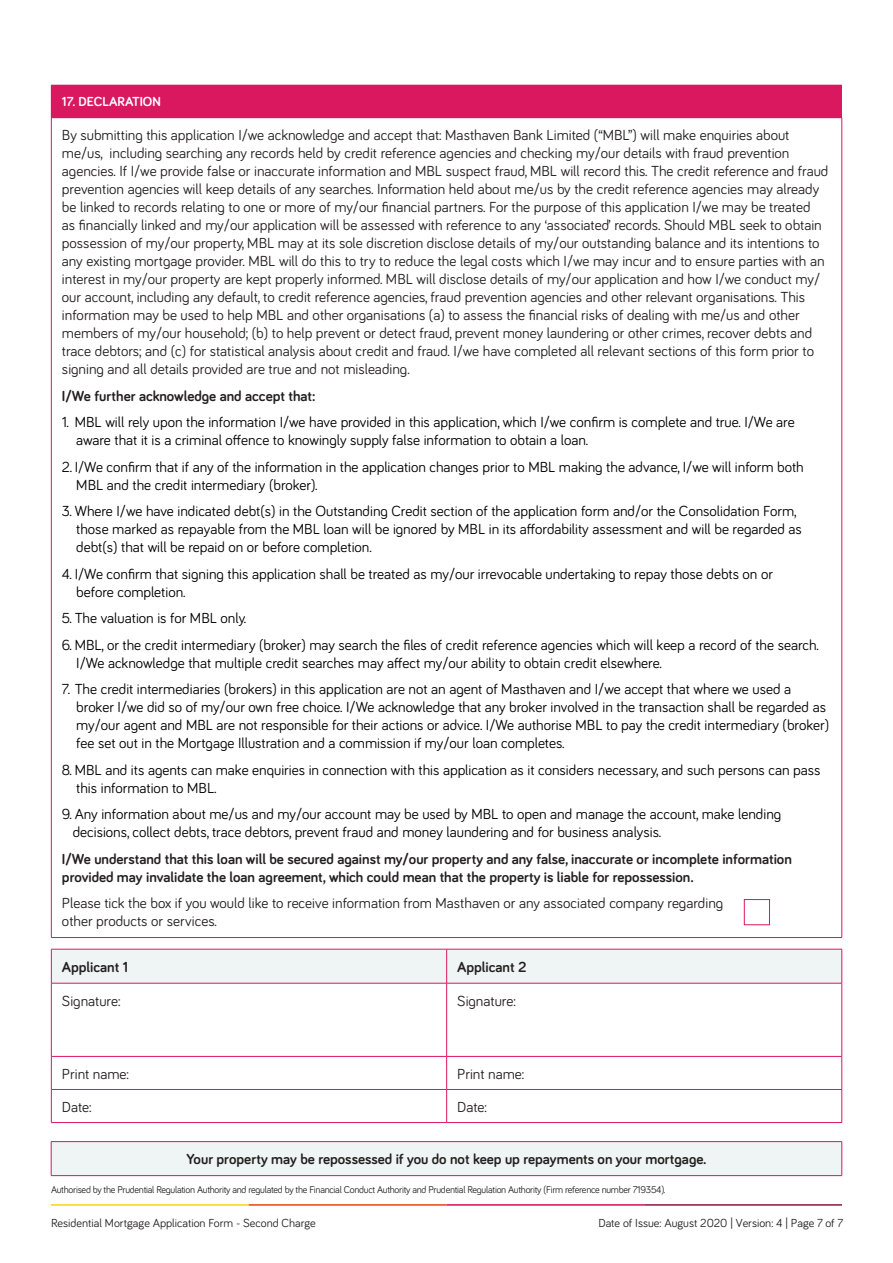
<style>
.page{position:relative;width:893px;height:1263px;background:#fff}
.page>*{position:absolute;margin:0;border:0;box-sizing:border-box;transform-origin:0 0}
.Form_Text_8pt{font:15px/18px "Bariol";color:#231f20}
.t1{font:15px/18px "Bariol";color:#000}
.Form_Text_8pt-2{font:700 15px/18px "Bariol";color:#231f20}
.Form_Text_8pt-3{font:700 13.5px "Bariol";color:#fff}
.t2{font:12px "Bariol";color:#231f20}
.Form_Text_8pt-4{font:10.2px "Bariol";letter-spacing:-.025em;color:#231f20}
</style>
<div class="page">
<hr style="left:51px;top:1204px;width:198px;height:2px;background:#fecd20">
<hr style="left:249px;top:1204px;width:197px;height:2px;background:#e74011">
<hr style="left:446px;top:1204px;width:198px;height:2px;background:#d60b57">
<hr style="left:644px;top:1204px;width:198px;height:2px;background:#871443">
<div style="left:52px;top:950px;width:789px;height:33px;background:#eff5f4"></div>
<hr style="left:51px;top:949px;width:1px;height:34px;background:#d91860">
<hr style="left:446px;top:949px;width:1px;height:34px;background:#d91860">
<hr style="left:841px;top:949px;width:1px;height:34px;background:#d91860">
<hr style="left:51px;top:983px;width:1px;height:73px;background:#d91860">
<hr style="left:446px;top:983px;width:1px;height:73px;background:#d91860">
<hr style="left:841px;top:983px;width:1px;height:73px;background:#d91860">
<hr style="left:51px;top:1056px;width:1px;height:33px;background:#d91860">
<hr style="left:446px;top:1056px;width:1px;height:33px;background:#d91860">
<hr style="left:841px;top:1056px;width:1px;height:33px;background:#d91860">
<hr style="left:51px;top:1089px;width:1px;height:33px;background:#d91860">
<hr style="left:446px;top:1089px;width:1px;height:33px;background:#d91860">
<hr style="left:841px;top:1089px;width:1px;height:33px;background:#d91860">
<hr style="left:51px;top:983px;width:396px;height:1px;background:#d91860">
<hr style="left:447px;top:983px;width:395px;height:1px;background:#d91860">
<hr style="left:51px;top:1056px;width:396px;height:1px;background:#d91860">
<hr style="left:51px;top:1089px;width:396px;height:1px;background:#d91860">
<hr style="left:51px;top:1122px;width:396px;height:1px;background:#d91860">
<hr style="left:447px;top:1056px;width:395px;height:1px;background:#d91860">
<hr style="left:447px;top:1089px;width:395px;height:1px;background:#d91860">
<hr style="left:447px;top:1122px;width:395px;height:1px;background:#d91860">
<hr style="left:51px;top:949px;width:396px;height:1px;background:#d91860">
<hr style="left:447px;top:949px;width:395px;height:1px;background:#d91860">
<div style="left:51px;top:1141px;width:791px;height:34px;background:#eff5f4"></div>
<hr style="left:51px;top:1141px;width:791px;height:1px;background:#d91860">
<hr style="left:51px;top:1142px;width:1px;height:33px;background:#d91860">
<hr style="left:841px;top:1142px;width:1px;height:33px;background:#d91860">
<hr style="left:51px;top:1175px;width:791px;height:1px;background:#d91860">
<div style="left:51px;top:85px;width:791px;height:33px;background:#d91860"></div>
<hr style="left:841px;top:118px;width:1px;height:819px;background:#d91860">
<hr style="left:51px;top:118px;width:1px;height:819px;background:#d91860">
<hr style="left:51px;top:937px;width:791px;height:1px;background:#d91860">
<div style="left:744px;top:899px;width:26px;height:26px;border:1px solid #d91860"></div>
<p class="Form_Text_8pt-3" style="left:62px;top:93px;width:100px">17. DECLARATION</p>
<p class="Form_Text_8pt" style="left:62px;top:125px;width:768px">By submitting this application I/we acknowledge and accept that: Masthaven Bank Limited (“MBL”) will make enquiries about me/us, including searching any records held by credit reference agencies and checking my/our details with fraud prevention agencies. If I/we provide false or inaccurate information and MBL suspect fraud, MBL will record this. The credit reference and fraud prevention agencies will keep details of any searches. Information held about me/us by the credit reference agencies may already be linked to records relating to one or more of my/our financial partners. For the purpose of this application I/we may be treated<br>as financially linked and my/our application will be assessed with reference to any ‘associated’ records. Should MBL seek to obtain possession of my/our property, MBL may at its sole discretion disclose details of my/our outstanding balance and its intentions to any existing mortgage provider. MBL will do this to try to reduce the legal costs which I/we may incur and to ensure parties with an interest in my/our property are kept properly informed. MBL will disclose details of my/our application and how I/we conduct my/ our account, including any default, to credit reference agencies, fraud prevention agencies and other relevant organisations. This information may be used to help MBL and other organisations (a) to assess the financial risks of dealing with me/us and other members of my/our household; (b) to help prevent or detect fraud, prevent money laundering or other crimes, recover debts and trace debtors; and (c) for statistical analysis about credit and fraud. I/we have completed all relevant sections of this form prior to signing and all details provided are true and not misleading.</p>
<p class="Form_Text_8pt-2" style="left:62px;top:386px;width:255px">I/We further acknowledge and accept that:</p>
<p class="t1" style="left:76px;top:412px;width:720px;text-indent:-14px">1. MBL will rely upon the information I/we have provided in this application, which I/we confirm is complete and true. I/We are aware that it is a criminal offence to knowingly supply false information to obtain a loan.</p>
<p class="t1" style="left:76px;top:457px;width:729px;text-indent:-14px">2. I/We confirm that if any of the information in the application changes prior to MBL making the advance, I/we will inform both<br>MBL and the credit intermediary (broker).</p>
<p class="t1" style="left:76px;top:501px;width:727px;text-indent:-14px">3. Where I/we have indicated debt(s) in the Outstanding Credit section of the application form and/or the Consolidation Form, those marked as repayable from the MBL loan will be ignored by MBL in its affordability assessment and will be regarded as debt(s) that will be repaid on or before completion.</p>
<p class="t1" style="left:76px;top:564px;width:698px;text-indent:-14px">4. I/We confirm that signing this application shall be treated as my/our irrevocable undertaking to repay those debts on or before completion.</p>
<p class="t1" style="left:62px;top:608px;width:186px">5. The valuation is for MBL only.</p>
<p class="t1" style="left:76px;top:635px;width:744px;text-indent:-14px">6. MBL, or the credit intermediary (broker) may search the files of credit reference agencies which will keep a record of the search.<br>I/We acknowledge that multiple credit searches may affect my/our ability to obtain credit elsewhere.</p>
<p class="t1" style="left:76px;top:679px;width:754px;text-indent:-14px">7. The credit intermediaries (brokers) in this application are not an agent of Masthaven and I/we accept that where we used a broker I/we did so of my/our own free choice. I/We acknowledge that any broker involved in the transaction shall be regarded as my/our agent and MBL are not responsible for their actions or advice. I/We authorise MBL to pay the credit intermediary (broker) fee set out in the Mortgage Illustration and a commission if my/our loan completes.</p>
<p class="t1" style="left:76px;top:760px;width:746px;text-indent:-14px">8. MBL and its agents can make enquiries in connection with this application as it considers necessary, and such persons can pass this information to MBL.</p>
<p class="t1" style="left:73px;top:804px;width:710px;text-indent:-11px">9. Any information about me/us and my/our account may be used by MBL to open and manage the account, make lending decisions, collect debts, trace debtors, prevent fraud and money laundering and for business analysis.</p>
<p class="Form_Text_8pt-2" style="left:62px;top:849px;width:731px">I/We understand that this loan will be secured against my/our property and any false, inaccurate or incomplete information provided may invalidate the loan agreement, which could mean that the property is liable for repossession.</p>
<p class="Form_Text_8pt" style="left:62px;top:893px;width:663px">Please tick the box if you would like to receive information from Masthaven or any associated company regarding other products or services.</p>
<p class="Form_Text_8pt-2" style="left:62px;top:957px;width:68px">Applicant 1</p>
<p class="Form_Text_8pt-2" style="left:457px;top:957px;width:70px">Applicant 2</p>
<p class="Form_Text_8pt" style="left:62px;top:991px;width:60px">Signature:</p>
<p class="Form_Text_8pt" style="left:457px;top:991px;width:60px">Signature:</p>
<p class="Form_Text_8pt" style="left:62px;top:1064px;width:68px">Print name:</p>
<p class="Form_Text_8pt" style="left:457px;top:1064px;width:68px">Print name:</p>
<p class="Form_Text_8pt" style="left:62px;top:1097px;width:31px">Date:</p>
<p class="Form_Text_8pt" style="left:457px;top:1097px;width:31px">Date:</p>
<p class="Form_Text_8pt-2" style="left:186px;top:1149px;width:522px">Your property may be repossessed if you do not keep up repayments on your mortgage.</p>
<p class="Form_Text_8pt-4" style="left:51px;top:1183px;width:616px">Authorised by the Prudential Regulation Authority and regulated by the Financial Conduct Authority and Prudential Regulation Authority (Firm reference number 719354).</p>
<p class="t2" style="left:51px;top:1215px;width:266px">Residential Mortgage Application Form - Second Charge</p>
<p class="t2" style="left:598px;top:1215px;width:246px">Date of Issue: August 2020 | Version: 4 | Page 7 of 7</p>
</div>
